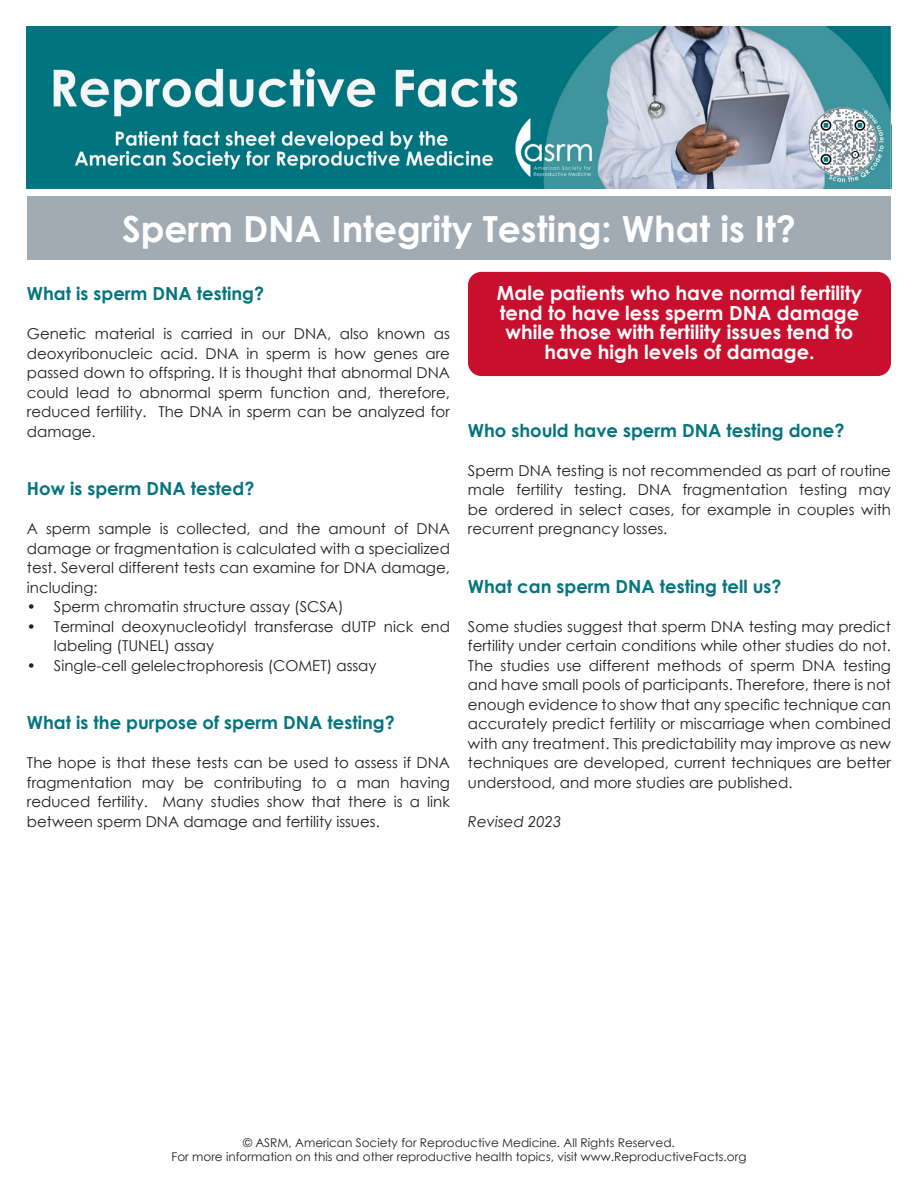
<style>
.page{position:relative;width:918px;height:1188px;background:#fff}
.page>*{position:absolute;margin:0;border:0;box-sizing:border-box;transform-origin:0 0}
.Main_Title{font:700 36px "Century Gothic";color:#fff}
.Red_Summary{font:700 19.5px/19.5px "Century Gothic";color:#fff;text-align:center}
.Subheading{font:700 18px "Century Gothic";color:#05747f}
.Main_Body{font:15px/19.5px "Century Gothic";color:#231f20;text-align:justify}
.Main_Body-2{font:italic 15px "Century Gothic";color:#231f20}
.t1{font:12px/14.4px "Century Gothic";color:#231f20;text-align:center}
</style>
<div class="page">
<div style="left:27px;top:196px;width:864px;height:63px;background:#a1abb4"></div>
<div style="left:468px;top:272px;width:423px;height:104px;background:#c8102e;border-radius:14px"></div>
<img style="left:27px;top:27px;width:864px;height:162px">
<p class="Main_Title" style="left:122px;top:201px;width:675px">Sperm DNA Integrity Testing: What is It?</p>
<p class="Subheading" style="left:27px;top:280px;width:239px">What is sperm DNA testing?</p>
<p class="Main_Body" style="left:27px;top:324px;width:425px">Genetic material is carried in our DNA, also known as deoxyribonucleic acid. DNA in sperm is how genes are passed down to offspring. It is thought that abnormal DNA could lead to abnormal sperm function and, therefore, reduced fertility. The DNA in sperm can be analyzed for damage.</p>
<p class="Red_Summary" style="left:497px;top:282px;width:367px">Male patients who have normal fertility tend to have less sperm DNA damage while those with fertility issues tend to have high levels of damage.</p>
<p class="Subheading" style="left:468px;top:416px;width:378px">Who should have sperm DNA testing done?</p>
<p class="Main_Body" style="left:468px;top:460px;width:425px">Sperm DNA testing is not recommended as part of routine male fertility testing. DNA fragmentation testing may be ordered in select cases, for example in couples with recurrent pregnancy losses.</p>
<p class="Subheading" style="left:27px;top:475px;width:229px">How is sperm DNA tested?</p>
<p class="Main_Body" style="left:27px;top:519px;width:425px">A sperm sample is collected, and the amount of DNA damage or fragmentation is calculated with a specialized test. Several different tests can examine for DNA damage, including:</p>
<p class="Main_Body" style="left:27px;top:597px;width:318px">• Sperm chromatin structure assay (SCSA)</p>
<p class="Main_Body" style="left:54px;top:616px;width:398px;text-indent:-27px">• Terminal deoxynucleotidyl transferase dUTP nick end labeling (TUNEL) assay</p>
<p class="Main_Body" style="left:27px;top:655px;width:351px">• Single-cell gelelectrophoresis (COMET) assay</p>
<p class="Subheading" style="left:468px;top:572px;width:315px">What can sperm DNA testing tell us?</p>
<p class="Main_Body" style="left:468px;top:616px;width:425px">Some studies suggest that sperm DNA testing may predict fertility under certain conditions while other studies do not.<br>The studies use different methods of sperm DNA testing and have small pools of participants. Therefore, there is not enough evidence to show that any specific technique can accurately predict fertility or miscarriage when combined with any treatment. This predictability may improve as new techniques are developed, current techniques are better understood, and more studies are published.</p>
<p class="Main_Body-2" style="left:468px;top:811px;width:95px">Revised 2023</p>
<p class="Subheading" style="left:27px;top:709px;width:369px">What is the purpose of sperm DNA testing?</p>
<p class="Main_Body" style="left:27px;top:753px;width:425px">The hope is that these tests can be used to assess if DNA fragmentation may be contributing to a man having reduced fertility. Many studies show that there is a link between sperm DNA damage and fertility issues.</p>
<p class="t1" style="left:172px;top:1135px;width:576px">© ASRM, American Society for Reproductive Medicine. All Rights Reserved.<br>For more information on this and other reproductive health topics, visit www.ReproductiveFacts.org</p>
</div>
